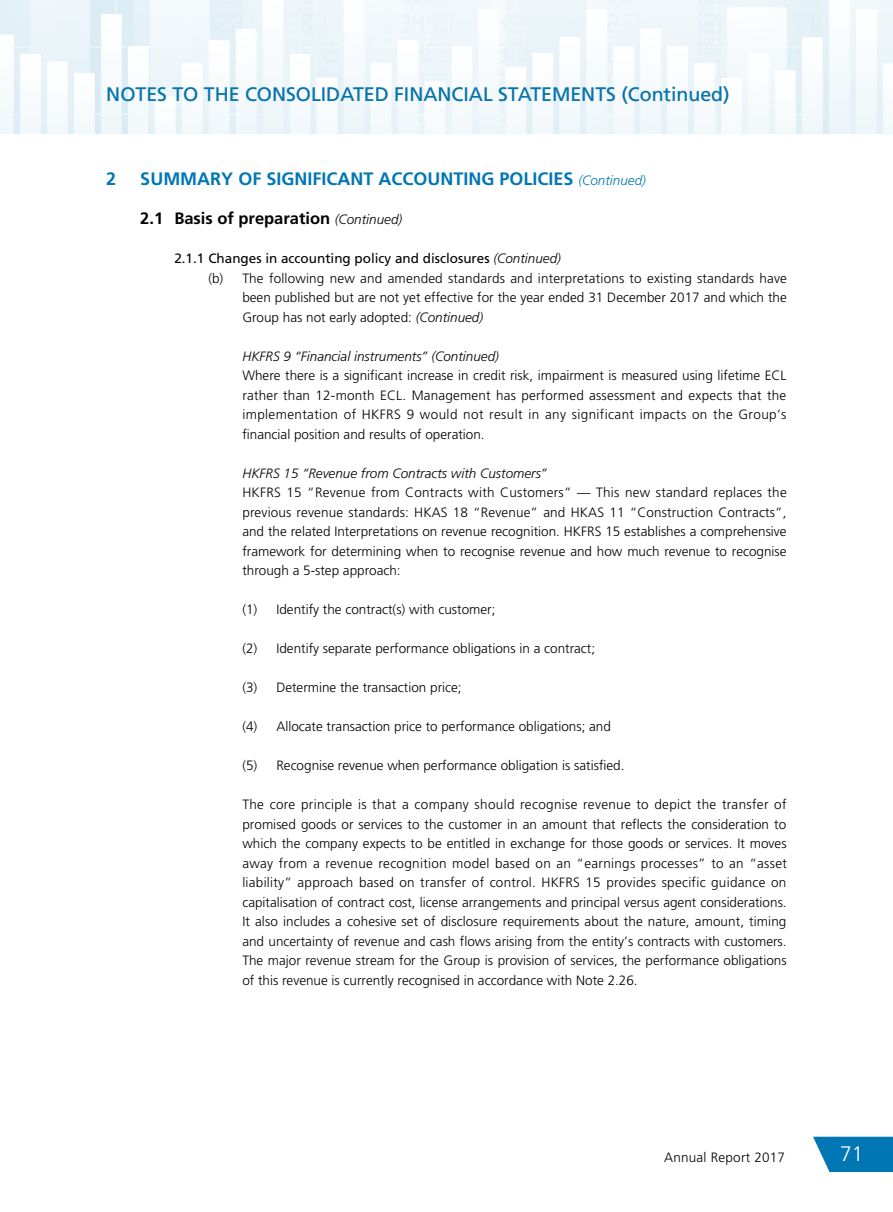
<style>
.page{position:relative;width:893px;height:1212px;background:#fff}
.page>*{position:absolute;margin:0;border:0;box-sizing:border-box;transform-origin:0 0}
.t1{font:300 21px "Frutiger LT Std";color:#fff}
.t2{font:19.5px "Frutiger LT Std";color:#0077b4}
.t3{font:700 18px "Frutiger LT Std";color:#0077b4}
.t4{font:700 16.5px "Frutiger LT Std";color:#000}
.t5{font:300 13.5px/19.5px "Frutiger LT Std";color:#000;text-align:justify}
.t6{font:italic 300 13.5px "Frutiger LT Std";color:#000}
.t7{font:13.5px "Frutiger LT Std";color:#000}
.t8{font:italic 300 13.5px "Frutiger LT Std";color:#0077b4}
.s1{color:#b5b6b6}
.s2{font-weight:300;font-style:italic;font-size:13.5px}
.s3{font-weight:300;font-style:italic}
.s4{font-style:italic}
</style>
<div class="page">
<svg style="left:813px;top:1137px;width:80px;height:35px;background:#1a85bb"></svg>
<img style="left:0;top:0;width:893px;height:134px">
<h2 class="t2" style="left:106px;top:83px;width:625px">N OTES TO TH E CONSOLID<span class="s1">ATE</span>D FI <span class="s1">NAN</span>CI<span class="s1">AL</span> STATEMENTS (<span class="s1">CONTINUED)</span></h2>
<h3 class="t3" style="left:106px;top:168px;width:12px">2</h3>
<h3 class="t3" style="left:140px;top:168px;width:136px">SUMMARY OF SIGNI</h3>
<h3 class="t3" style="left:312px;top:168px;width:92px">FICANT ACCOUNTING</h3>
<h3 class="t3" style="left:499px;top:168px;width:42px">PO LICIES</h3>
<p class="t8" style="left:578px;top:173px;width:69px">(Continued)</p>
<p class="t4" style="left:140px;top:209px;width:263px">2.1 BASIS OF PREPARATION <span class="s2">(Continued)</span></p>
<p class="t7" style="left:174px;top:250px;width:388px">2.1.1 CHANGES IN ACCOUNTING POLICY AND DISCLOSURES <span class="s3">(Continued)</span></p>
<p class="t5" style="left:208px;top:268px;width:580px">(b) The following new and amended standards and interpretations to existing standards have</p>
<p class="t5" style="left:242px;top:288px;width:546px">been published but are not yet effective for the year ended 31 December 2017 and which the</p>
<p class="t5" style="left:242px;top:307px;width:242px">Group has not early adopted: <span class="s4">(Continued)</span></p>
<p class="t6" style="left:242px;top:348px;width:258px">HKFRS 9 “Financial instruments” (Continued)</p>
<p class="t5" style="left:242px;top:366px;width:546px">Where there is a significant increase in credit risk, impairment is measured using lifetime ECL rather than 12-month ECL. Management has performed assessment and expects that the implementation of HKFRS 9 would not result in any significant impacts on the Group’s financial position and results of operation.</p>
<p class="t6" style="left:242px;top:465px;width:306px">HKFRS 15 “Revenue from Contracts with Customers”</p>
<p class="t5" style="left:242px;top:483px;width:546px">HKFRS 15 “Revenue from Contracts with Customers” — This new standard replaces the previous revenue standards: HKAS 18 “Revenue” and HKAS 11 “Construction Contracts”, and the related Interpretations on revenue recognition. HKFRS 15 establishes a comprehensive framework for determining when to recognise revenue and how much revenue to recognise through a 5-step approach:</p>
<p class="t5" style="left:242px;top:600px;width:255px">(1) Identify the contract(s) with customer;</p>
<p class="t5" style="left:242px;top:639px;width:354px">(2) Identify separate performance obligations in a contract;</p>
<p class="t5" style="left:242px;top:678px;width:221px">(3) Determine the transaction price;</p>
<p class="t5" style="left:242px;top:717px;width:370px">(4) Allocate transaction price to performance obligations; and</p>
<p class="t5" style="left:242px;top:756px;width:384px">(5) Recognise revenue when performance obligation is satisfied.</p>
<p class="t5" style="left:242px;top:795px;width:546px">The core principle is that a company should recognise revenue to depict the transfer of promised goods or services to the customer in an amount that reflects the consideration to which the company expects to be entitled in exchange for those goods or services. It moves away from a revenue recognition model based on an “earnings processes” to an “asset liability” approach based on transfer of control. HKFRS 15 provides specific guidance on capitalisation of contract cost, license arrangements and principal versus agent considerations.<br>It also includes a cohesive set of disclosure requirements about the nature, amount, timing and uncertainty of revenue and cash flows arising from the entity’s contracts with customers.<br>The major revenue stream for the Group is provision of services, the performance obligations of this revenue is currently recognised in accordance with Note 2.26.</p>
<p class="t5" style="left:664px;top:1147px;width:122px">Annual Report 2017</p>
<h1 class="t1" style="left:840px;top:1142px;width:25px">71</h1>
</div>
